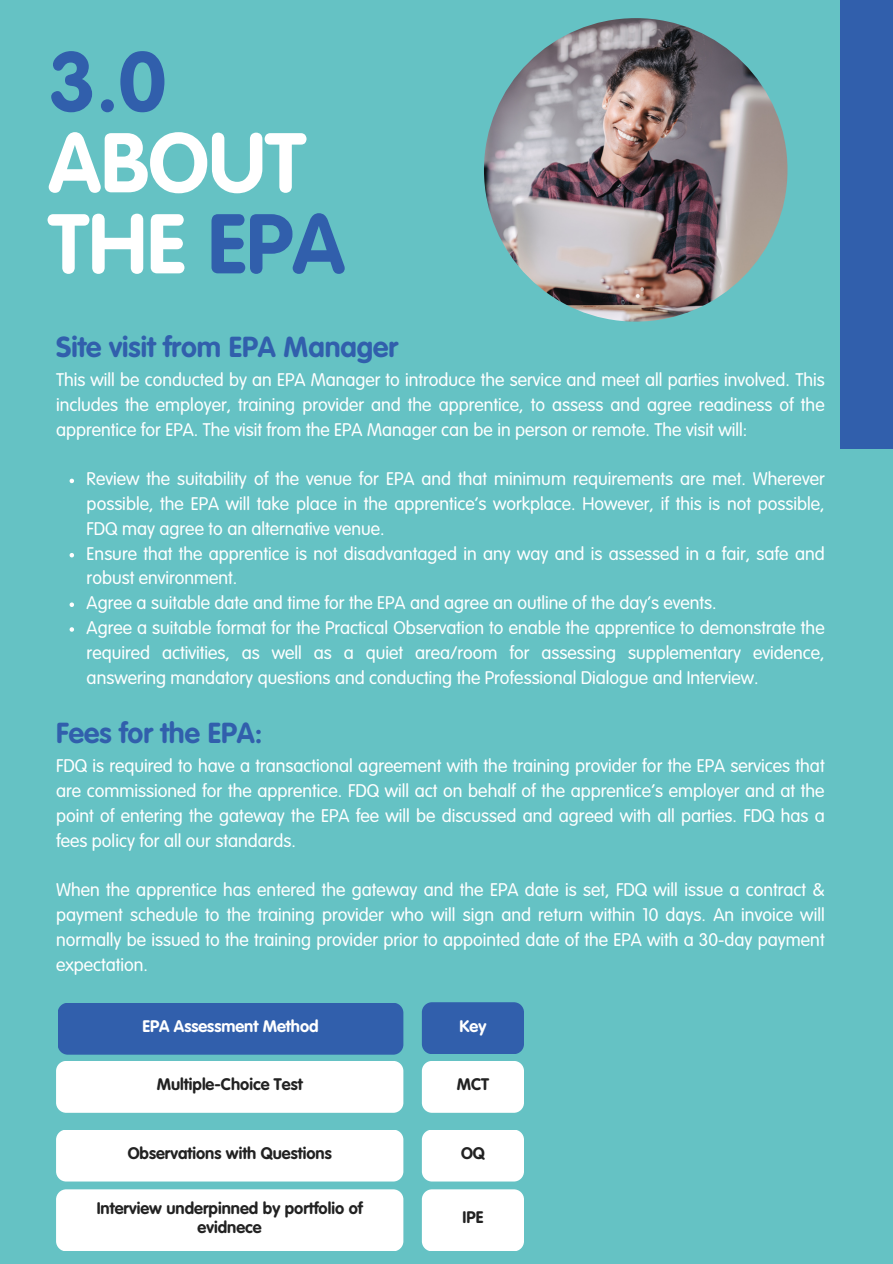
<style>
.page{position:relative;width:893px;height:1264px;background:#fff}
.page>*{position:absolute;margin:0;border:0;box-sizing:border-box;transform-origin:0 0}
.t1{font:700 83.1px/81px "VAG Rounded Std";color:#fff}
.t2{font:700 83.1px "VAG Rounded Std";color:#315fac}
.t3{font:700 28.5px "VAG Rounded Std";color:#315fac}
.t4{font:300 18px/24.8px "VAG Rounded Std";color:#fff;text-align:justify}
.t5{font:700 16.5px/19.2px "VAG Rounded Std";color:#222;text-align:center}
.t6{font:700 16.5px "VAG Rounded Std";color:#fff}
.s1{color:#315fac}
</style>
<div class="page">
<div style="left:0;top:0;width:892px;height:1263px;background:#65c2c4"></div>
<div style="left:840px;top:0;width:52px;height:449px;background:#315fac"></div>
<img style="left:484px;top:18px;width:303px;height:303px;border-radius:50%">
<svg style="left:70px;top:478px;width:4px;height:5px"></svg>
<svg style="left:70px;top:553px;width:4px;height:4px"></svg>
<svg style="left:70px;top:602px;width:4px;height:5px"></svg>
<svg style="left:70px;top:627px;width:4px;height:4px"></svg>
<div style="left:56px;top:1189px;width:347px;height:62px;background:#fff;border-radius:10px"></div>
<div style="left:56px;top:1129px;width:347px;height:52px;background:#fff;border-radius:10px"></div>
<div style="left:56px;top:1060px;width:347px;height:52px;background:#fff;border-radius:10px"></div>
<div style="left:58px;top:1002px;width:345px;height:52px;background:#315fac;border-radius:10px"></div>
<div style="left:422px;top:1060px;width:102px;height:52px;background:#fff;border-radius:10px"></div>
<div style="left:422px;top:1129px;width:102px;height:52px;background:#fff;border-radius:10px"></div>
<div style="left:422px;top:1189px;width:102px;height:62px;background:#fff;border-radius:10px"></div>
<div style="left:422px;top:1002px;width:102px;height:52px;background:#315fac;border-radius:10px"></div>
<h1 class="t2" style="left:49px;top:47px;width:119px">3.0</h1>
<h1 class="t1" style="left:49px;top:129px;width:298px">ABOUT<br>THE <span class="s1">EPA</span></h1>
<h2 class="t3" style="left:56px;top:335px;width:343px">Site visit from EPA Manager</h2>
<p class="t4" style="left:56px;top:369px;width:770px">This will be conducted by an EPA Manager to introduce the service and meet all parties involved. This includes the employer, training provider and the apprentice, to assess and agree readiness of the apprentice for EPA. The visit from the EPA Manager can be in person or remote. The visit will:</p>
<p class="t4" style="left:87px;top:468px;width:739px;text-align:left">Review the suitability of the venue for EPA and that minimum requirements are met. Wherever possible, the EPA will take place in the apprentice’s workplace. However, if this is not possible, FDQ may agree to an alternative venue.<br>Ensure that the apprentice is not disadvantaged in any way and is assessed in a fair, safe and robust environment.<br>Agree a suitable date and time for the EPA and agree an outline of the day’s events.<br>Agree a suitable format for the Practical Observation to enable the apprentice to demonstrate the required activities, as well as a quiet area/room for assessing supplementary evidence, answering mandatory questions and conducting the Professional Dialogue and Interview.</p>
<h2 class="t3" style="left:56px;top:721px;width:208px">Fees for the EPA:</h2>
<p class="t4" style="left:56px;top:755px;width:770px">FDQ is required to have a transactional agreement with the training provider for the EPA services that are commissioned for the apprentice. FDQ will act on behalf of the apprentice’s employer and at the point of entering the gateway the EPA fee will be discussed and agreed with all parties. FDQ has a fees policy for all our standards.</p>
<p class="t4" style="left:56px;top:879px;width:770px">When the apprentice has entered the gateway and the EPA date is set, FDQ will issue a contract &amp; payment schedule to the training provider who will sign and return within 10 days. An invoice will normally be issued to the training provider prior to appointed date of the EPA with a 30-day payment expectation.</p>
<p class="t6" style="left:142px;top:1019px;width:178px">EPA Assessment Method</p>
<p class="t6" style="left:459px;top:1018px;width:28px">Key</p>
<p class="t5" style="left:157px;top:1076px;width:147px">Multiple-Choice Test</p>
<p class="t5" style="left:456px;top:1076px;width:34px">MCT</p>
<p class="t5" style="left:128px;top:1144px;width:205px">Observations with Questions</p>
<p class="t5" style="left:461px;top:1144px;width:25px">OQ</p>
<p class="t5" style="left:97px;top:1199px;width:267px">Interview underpinned by portfolio of evidnece</p>
<p class="t5" style="left:462px;top:1208px;width:22px">IPE</p>
</div>
